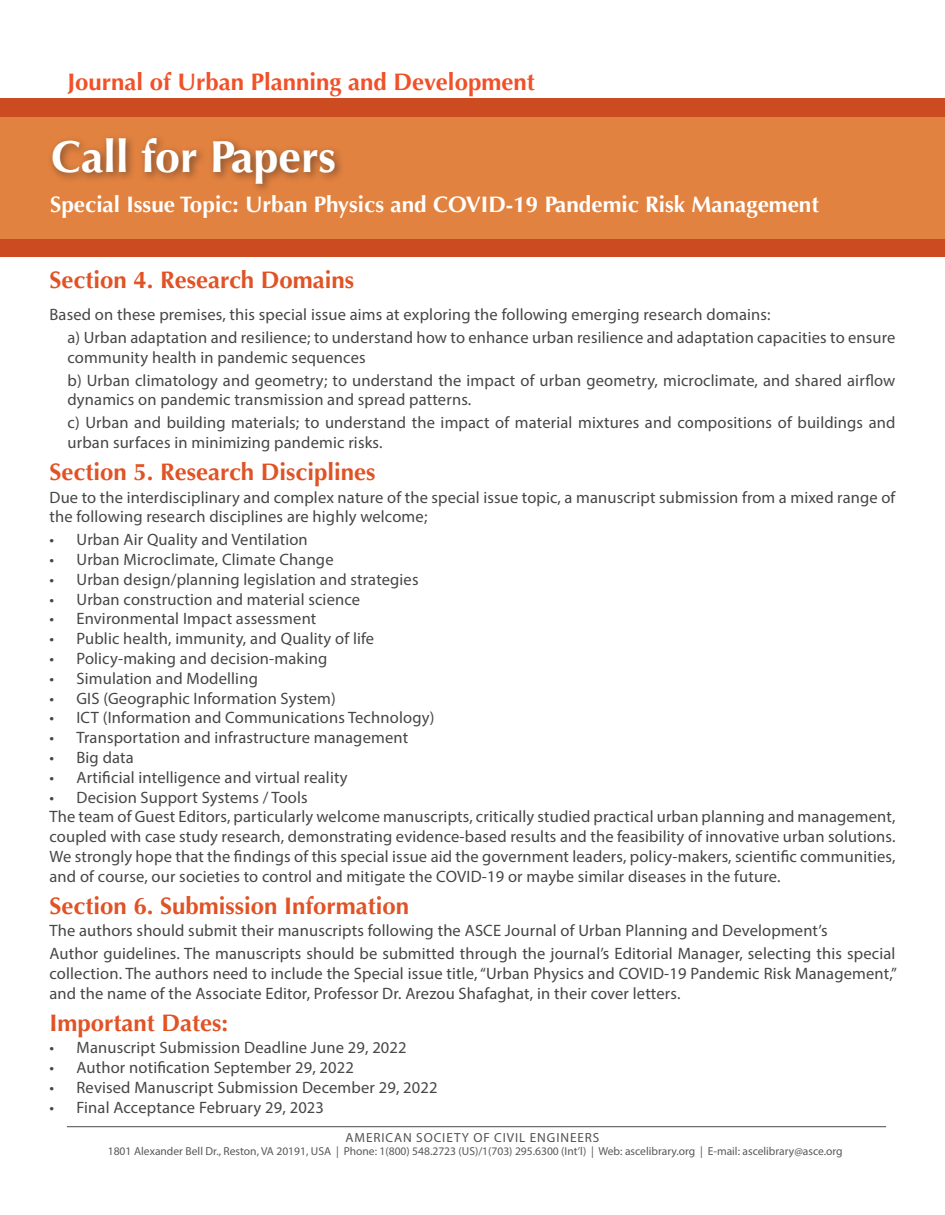
<style>
.page{position:relative;width:945px;height:1215px;background:#fff}
.page>*{position:absolute;margin:0;border:0;box-sizing:border-box;transform-origin:0 0}
.t1{font:700 45px "Optima";color:#fff}
.t2{font:700 24px "Optima";color:#e05325}
.t3{font:700 24px "Optima";color:#f05128}
.t4{font:700 22.5px "Optima";color:#fff}
.t5{font:16.5px/19.8px "Myriad Pro";letter-spacing:.01em;color:#454647}
.t6{font:13.2px "Myriad Pro";letter-spacing:.07em;color:#535355}
.t7{font:11.55px "Myriad Pro";color:#57585a}
</style>
<div class="page">
<hr style="left:67px;top:1126px;width:819px;height:1px;background:#494a4b">
<div style="left:0;top:99px;width:945px;height:158px;background:#cd4b21"></div>
<div style="left:0;top:117px;width:945px;height:121px;background:#e28240"></div>
<div style="left:47px;top:133px;width:298px;height:62px;background:#231f20;opacity:.51"></div>
<h2 class="t3" style="left:68px;top:67px;width:469px">Journal of Urban Planning and Development</h2>
<h1 class="t1" style="left:51px;top:130px;width:287px">Call for Papers</h1>
<h3 class="t4" style="left:50px;top:191px;width:770px">Special Issue Topic: Urban Physics and COVID-19 Pandemic Risk Management</h3>
<h2 class="t2" style="left:50px;top:266px;width:306px">Section 4. Research Domains</h2>
<p class="t5" style="left:68px;top:303px;width:830px;line-height:22.8px;text-indent:-18px">Based on these premises, this special issue aims at exploring the following emerging research domains:<br>a) Urban adaptation and resilience; to understand how to enhance urban resilience and adaptation capacities to ensure</p>
<p class="t5" style="left:68px;top:346px;width:829px;line-height:22.8px">community health in pandemic sequences<br>b) Urban climatology and geometry; to understand the impact of urban geometry, microclimate, and shared airflow</p>
<p class="t5" style="left:68px;top:388px;width:830px;line-height:22.8px">dynamics on pandemic transmission and spread patterns.<br>c) Urban and building materials; to understand the impact of material mixtures and compositions of buildings and</p>
<p class="t5" style="left:68px;top:432px;width:317px">urban surfaces in minimizing pandemic risks.</p>
<h2 class="t2" style="left:50px;top:458px;width:328px">Section 5. Research Disciplines</h2>
<p class="t5" style="left:50px;top:487px;width:847px">Due to the interdisciplinary and complex nature of the special issue topic, a manuscript submission from a mixed range of the following research disciplines are highly welcome;</p>
<p class="t5" style="left:50px;top:529px;width:260px">• Urban Air Quality and Ventilation</p>
<p class="t5" style="left:50px;top:549px;width:286px">• Urban Microclimate, Climate Change</p>
<p class="t5" style="left:50px;top:569px;width:371px">• Urban design/planning legislation and strategies</p>
<p class="t5" style="left:50px;top:589px;width:312px">• Urban construction and material science</p>
<p class="t5" style="left:50px;top:609px;width:268px">• Environmental Impact assessment</p>
<p class="t5" style="left:50px;top:628px;width:326px">• Public health, immunity, and Quality of life</p>
<p class="t5" style="left:50px;top:648px;width:279px">• Policy‐making and decision‐making</p>
<p class="t5" style="left:50px;top:668px;width:210px">• Simulation and Modelling</p>
<p class="t5" style="left:50px;top:688px;width:288px">• GIS (Geographic Information System)</p>
<p class="t5" style="left:50px;top:708px;width:386px">• ICT (Information and Communications Technology)</p>
<p class="t5" style="left:50px;top:727px;width:360px">• Transportation and infrastructure management</p>
<p class="t5" style="left:50px;top:747px;width:86px">• Big data</p>
<p class="t5" style="left:50px;top:767px;width:300px">• Artificial intelligence and virtual reality</p>
<p class="t5" style="left:50px;top:787px;width:848px">• Decision Support Systems / Tools<br>The team of Guest Editors, particularly welcome manuscripts, critically studied practical urban planning and management, coupled with case study research, demonstrating evidence‐based results and the feasibility of innovative urban solutions.<br>We strongly hope that the findings of this special issue aid the government leaders, policy‐makers, scientific communities, and of course, our societies to control and mitigate the COVID‐19 or maybe similar diseases in the future.</p>
<h2 class="t2" style="left:50px;top:891px;width:361px">Section 6. Submission Information</h2>
<p class="t5" style="left:50px;top:919px;width:847px;line-height:22.8px">The authors should submit their manuscripts following the ASCE Journal of Urban Planning and Development’s<br>Author guidelines. The manuscripts should be submitted through the journal’s Editorial Manager, selecting this special</p>
<p class="t5" style="left:50px;top:963px;width:849px">collection. The authors need to include the Special issue title, “Urban Physics and COVID‐19 Pandemic Risk Management,” and the name of the Associate Editor, Professor Dr. Arezou Shafaghat, in their cover letters.</p>
<h2 class="t2" style="left:50px;top:1008px;width:180px">Important Dates:</h2>
<p class="t5" style="left:50px;top:1038px;width:359px">• Manuscript Submission Deadline June 29, 2022</p>
<p class="t5" style="left:50px;top:1057px;width:306px">• Author notification September 29, 2022</p>
<p class="t5" style="left:50px;top:1077px;width:390px">• Revised Manuscript Submission December 29, 2022</p>
<p class="t5" style="left:50px;top:1097px;width:276px">• Final Acceptance February 29, 2023</p>
<p class="t6" style="left:346px;top:1130px;width:255px">AMERICAN SOCIETY OF CIVIL ENGINEERS</p>
<p class="t7" style="left:108px;top:1144px;width:736px">1801 Alexander Bell Dr., Reston, VA 20191, USA | Phone: 1(800) 548.2723 (US)/1(703) 295.6300 (Int’l) | Web: ascelibrary.org | E-mail: ascelibrary@asce.org</p>
</div>
